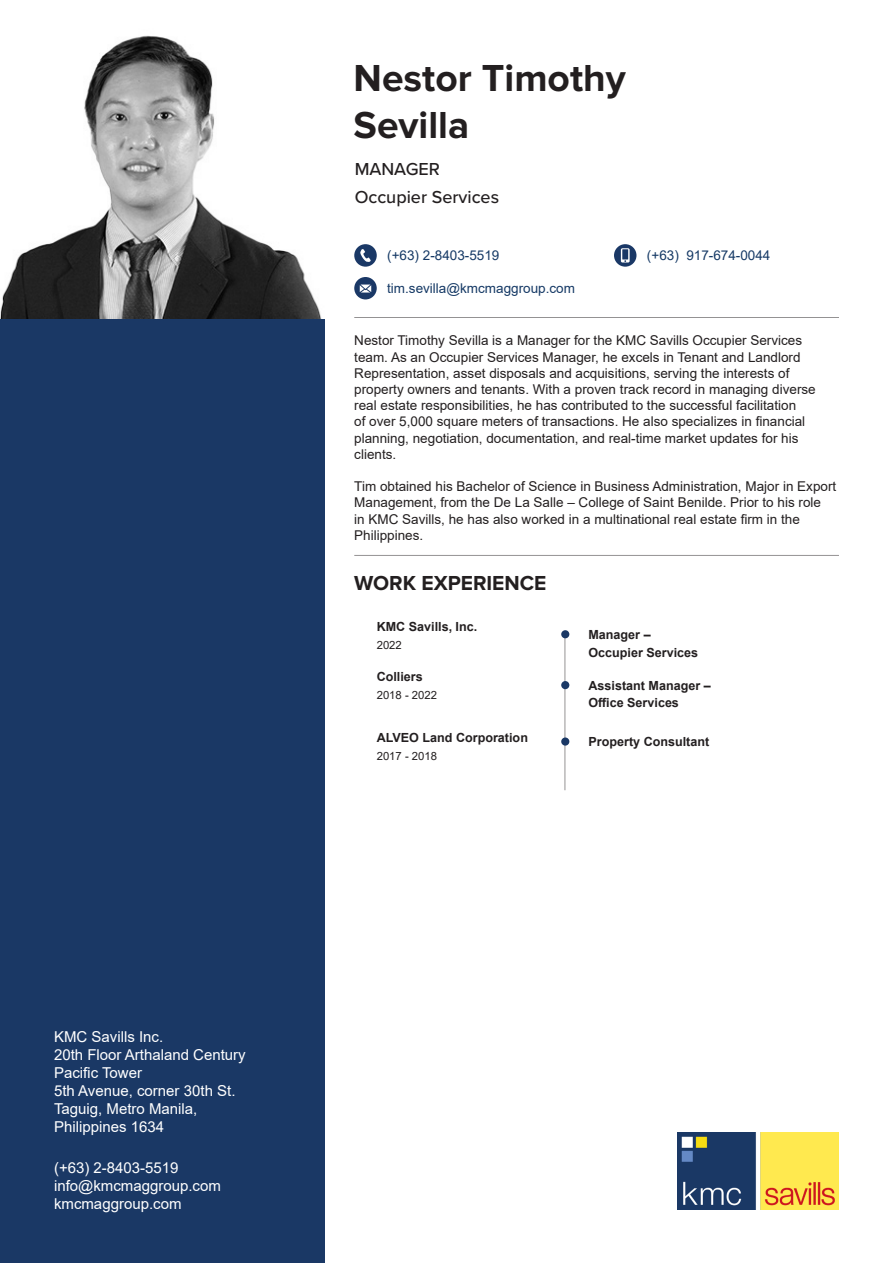
<style>
.page{position:relative;width:893px;height:1263px;background:#fff}
.page>*{position:absolute;margin:0;border:0;box-sizing:border-box;transform-origin:0 0}
.t1{font:700 39px/46.8px "Proxima Nova";color:#231f20}
.t2{font:700 21px "Proxima Nova";color:#231f20}
.t3{font:500 18px "Proxima Nova";color:#231f20}
.t4{font:15px/18px "Arial";color:#fff}
.t5{font:13.5px/16.2px "Arial";color:#231f20}
.t6{font:13.5px "Arial";color:#153965}
.t7{font:700 12.6px "Arial";color:#231f20}
.t8{font:11.25px "Arial";color:#231f20}
</style>
<div class="page">
<div style="left:0;top:317px;width:325px;height:946px;background:#1a3865"></div>
<hr style="left:354px;top:317px;width:485px;height:1px;background:#231f20">
<hr style="left:354px;top:555px;width:485px;height:1px;background:#231f20">
<img style="left:677px;top:1132px;width:162px;height:77px">
<svg style="left:354px;top:277px;width:23px;height:22px"></svg>
<svg style="left:614px;top:244px;width:22px;height:23px"></svg>
<img style="left:0;top:35px;width:325px;height:283px">
<svg style="left:354px;top:244px;width:23px;height:23px"></svg>
<hr style="left:565px;top:635px;width:1px;height:155px;background:#231f20">
<div style="left:561px;top:630px;width:8px;height:8px;background:#1a3865;border-radius:50%"></div>
<div style="left:561px;top:681px;width:8px;height:8px;background:#1a3865;border-radius:50%"></div>
<div style="left:561px;top:737px;width:8px;height:9px;background:#1a3865;border-radius:50%"></div>
<p class="t4" style="left:54px;top:1028px;width:111px">KMC Savills Inc.</p>
<p class="t4" style="left:54px;top:1046px;width:193px">20th Floor Arthaland Century<br>Pacific Tower</p>
<p class="t4" style="left:54px;top:1082px;width:183px">5th Avenue, corner 30th St.</p>
<p class="t4" style="left:54px;top:1100px;width:145px">Taguig, Metro Manila,</p>
<p class="t4" style="left:54px;top:1118px;width:112px">Philippines 1634</p>
<p class="t4" style="left:54px;top:1158px;width:126px">(+63) 2-8403-5519</p>
<p class="t4" style="left:54px;top:1176px;width:168px">info@kmcmaggroup.com</p>
<p class="t4" style="left:54px;top:1194px;width:129px">kmcmaggroup.com</p>
<p class="t1" style="left:354px;top:56px;width:274px">Nestor Timothy<br>Sevilla</p>
<p class="t3" style="left:355px;top:156px;width:87px">MANAGER</p>
<p class="t3" style="left:355px;top:184px;width:146px">Occupier Services</p>
<p class="t6" style="left:387px;top:246px;width:114px">(+63) 2-8403-5519</p>
<p class="t6" style="left:387px;top:279px;width:189px">tim.sevilla@kmcmaggroup.com</p>
<p class="t6" style="left:647px;top:246px;width:125px">(+63) 917-674-0044</p>
<p class="t5" style="left:354px;top:332px;width:463px">Nestor Timothy Sevilla is a Manager for the KMC Savills Occupier Services team. As an Occupier Services Manager, he excels in Tenant and Landlord Representation, asset disposals and acquisitions, serving the interests of property owners and tenants. With a proven track record in managing diverse real estate responsibilities, he has contributed to the successful facilitation<br>of over 5,000 square meters of transactions. He also specializes in financial planning, negotiation, documentation, and real-time market updates for his clients.</p>
<p class="t5" style="left:354px;top:478px;width:483px">Tim obtained his Bachelor of Science in Business Administration, Major in Export Management, from the De La Salle – College of Saint Benilde. Prior to his role<br>in KMC Savills, he has also worked in a multinational real estate firm in the Philippines.</p>
<p class="t2" style="left:354px;top:571px;width:194px">WORK EXPERIENCE</p>
<p class="t7" style="left:377px;top:618px;width:102px">KMC Savills, Inc.</p>
<p class="t8" style="left:377px;top:637px;width:27px">2022</p>
<p class="t7" style="left:377px;top:668px;width:48px">Colliers</p>
<p class="t8" style="left:377px;top:687px;width:62px">2018 - 2022</p>
<p class="t7" style="left:377px;top:729px;width:153px">ALVEO Land Corporation</p>
<p class="t8" style="left:377px;top:748px;width:62px">2017 - 2018</p>
<p class="t7" style="left:588px;top:626px;width:64px">Manager –</p>
<p class="t7" style="left:588px;top:644px;width:111px">Occupier Services</p>
<p class="t7" style="left:588px;top:676px;width:124px">Assistant Manager –</p>
<p class="t7" style="left:588px;top:694px;width:92px">Office Services</p>
<p class="t7" style="left:588px;top:733px;width:122px">Property Consultant</p>
</div>
